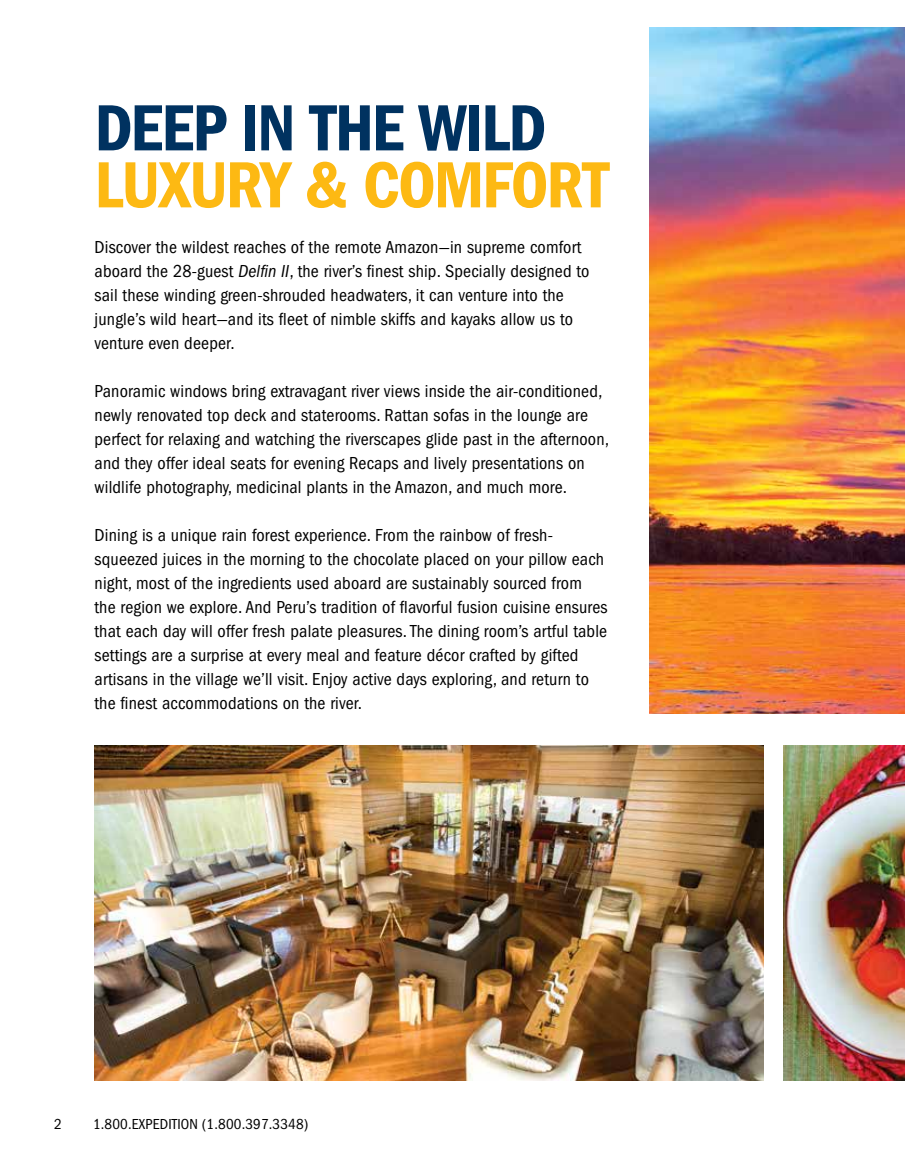
<style>
.page{position:relative;width:905px;height:1175px;background:#fff}
.page>*{position:absolute;margin:0;border:0;box-sizing:border-box;transform-origin:0 0}
.t1{font:67.5px "ITC Franklin Gothic Std Dm Cd";letter-spacing:-.025em;color:#fdb913}
.t2{font:67.5px "ITC Franklin Gothic Std Dm Cd";letter-spacing:-.025em;color:#003260}
.t3{font:condensed 18px/24px "ITC Franklin Gothic Std";letter-spacing:.01em;color:#000}
.t4{font:condensed 15px "ITC Franklin Gothic Std";letter-spacing:.01em;color:#000}
.s1{font-style:italic}
</style>
<div class="page">
<img style="left:650px;top:27px;width:254px;height:687px">
<img style="left:94px;top:746px;width:670px;height:334px">
<img style="left:783px;top:746px;width:121px;height:334px">
<h1 class="t2" style="left:94px;top:89px;width:453px">DEEP IN THE WILD</h1>
<h1 class="t1" style="left:94px;top:146px;width:516px">LUXURY &amp; COMFORT</h1>
<p class="t3" style="left:94px;top:235px;width:496px">Discover the wildest reaches of the remote Amazon—in supreme comfort aboard the 28-guest <span class="s1">Delfin II</span>, the river’s finest ship. Specially designed to sail these winding green-shrouded headwaters, it can venture into the jungle’s wild heart—and its fleet of nimble skiffs and kayaks allow us to venture even deeper.</p>
<p class="t3" style="left:94px;top:379px;width:516px">Panoramic windows bring extravagant river views inside the air-conditioned, newly renovated top deck and staterooms. Rattan sofas in the lounge are perfect for relaxing and watching the riverscapes glide past in the afternoon, and they offer ideal seats for evening Recaps and lively presentations on wildlife photography, medicinal plants in the Amazon, and much more.</p>
<p class="t3" style="left:94px;top:523px;width:514px">Dining is a unique rain forest experience. From the rainbow of fresh&shy;squeezed juices in the morning to the chocolate placed on your pillow each night, most of the ingredients used aboard are sustainably sourced from the region we explore. And Peru’s tradition of flavorful fusion cuisine ensures that each day will offer fresh palate pleasures. The dining room’s artful table settings are a surprise at every meal and feature décor crafted by gifted artisans in the village we’ll visit. Enjoy active days exploring, and return to the finest accommodations on the river.</p>
<p class="t4" style="left:54px;top:1115px;width:9px">2</p>
<p class="t4" style="left:93px;top:1115px;width:217px">1.800.EXPEDITION (1.800.397.3348)</p>
</div>
